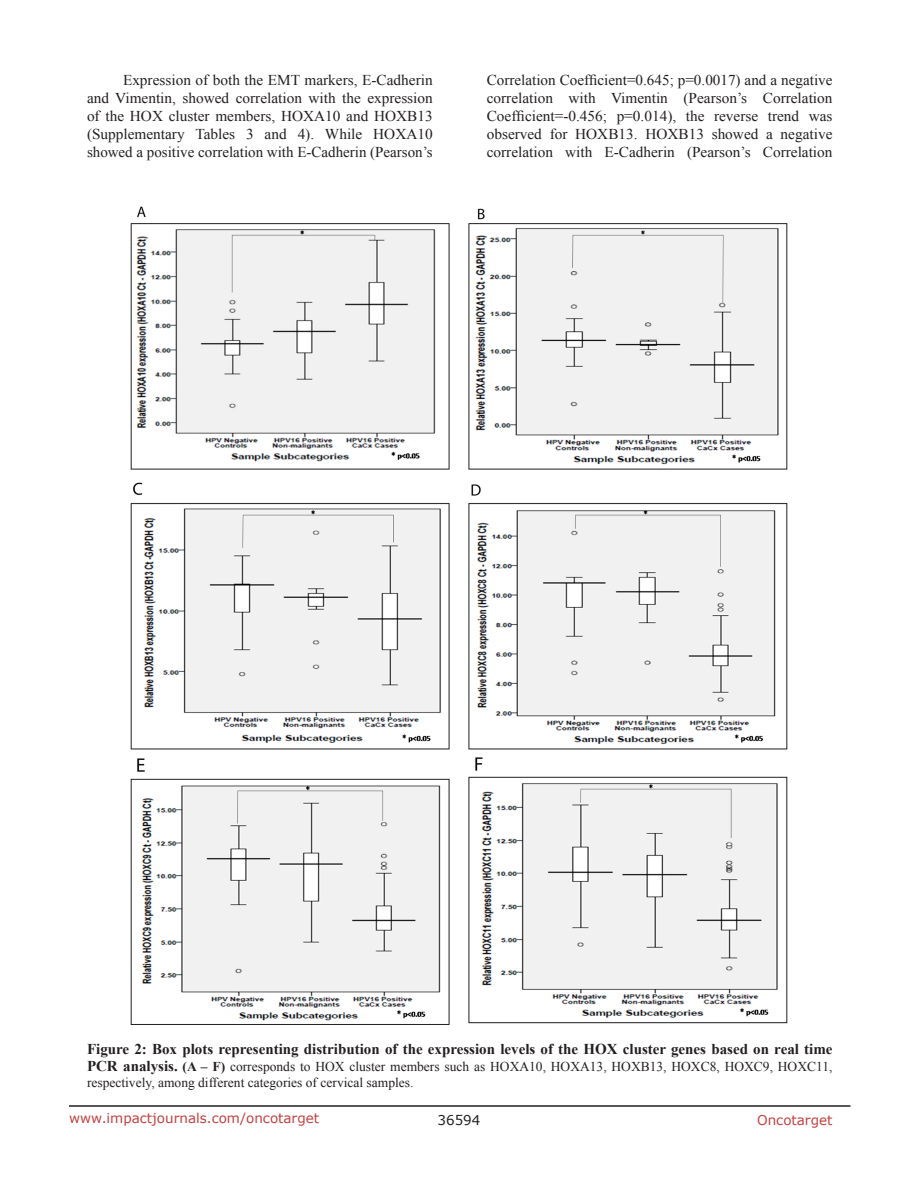
<style>
.page{position:relative;width:918px;height:1188px;background:#fff}
.page>*{position:absolute;margin:0;border:0;box-sizing:border-box;transform-origin:0 0}
.BodyText{font:15px/18px "Times New Roman";color:#231f20;text-align:justify}
.figuretext{font:700 15px "Times New Roman";color:#231f20}
.figuretext-2{font:13.5px/16.2px "Times New Roman";color:#231f20}
.t1{font:13.5px "Verdana";color:#c24141}
.t2{font:13.5px "Verdana";color:#231f20}
.s1{font-weight:700;font-size:15px}
.s2{font-weight:700}
</style>
<div class="page">
<hr style="left:69px;top:1105px;width:781px;height:2px;background:#231f20">
<img style="left:130px;top:206px;width:658px;height:819px">
<p class="BodyText" style="left:87px;top:71px;width:347px;text-indent:36px">Expression of both the EMT markers, E-Cadherin and Vimentin, showed correlation with the expression of the HOX cluster members, HOXA10 and HOXB13 (Supplementary Tables 3 and 4). While HOXA10 showed a positive correlation with E-Cadherin (Pearson’s</p>
<p class="BodyText" style="left:487px;top:71px;width:347px">Correlation Coefficient=0.645; p=0.0017) and a negative correlation with Vimentin (Pearson’s Correlation Coefficient=-0.456; p=0.014), the reverse trend was observed for HOXB13. HOXB13 showed a negative correlation with E-Cadherin (Pearson’s Correlation</p>
<p class="figuretext" style="left:87px;top:1039px;width:747px">Figure 2: Box plots representing distribution of the expression levels of the HOX cluster genes based on real time</p>
<p class="figuretext-2" style="left:87px;top:1058px;width:747px"><span class="s1">PCR analysis.</span> <span class="s2">(A – F)</span> corresponds to HOX cluster members such as HOXA10, HOXA13, HOXB13, HOXC8, HOXC9, HOXC11, respectively, among different categories of cervical samples.</p>
<p class="t1" style="left:69px;top:1109px;width:252px">www.impactjournals.com/oncotarget</p>
<p class="t2" style="left:438px;top:1111px;width:44px">36594</p>
<p class="t1" style="left:757px;top:1111px;width:77px">Oncotarget</p>
</div>
